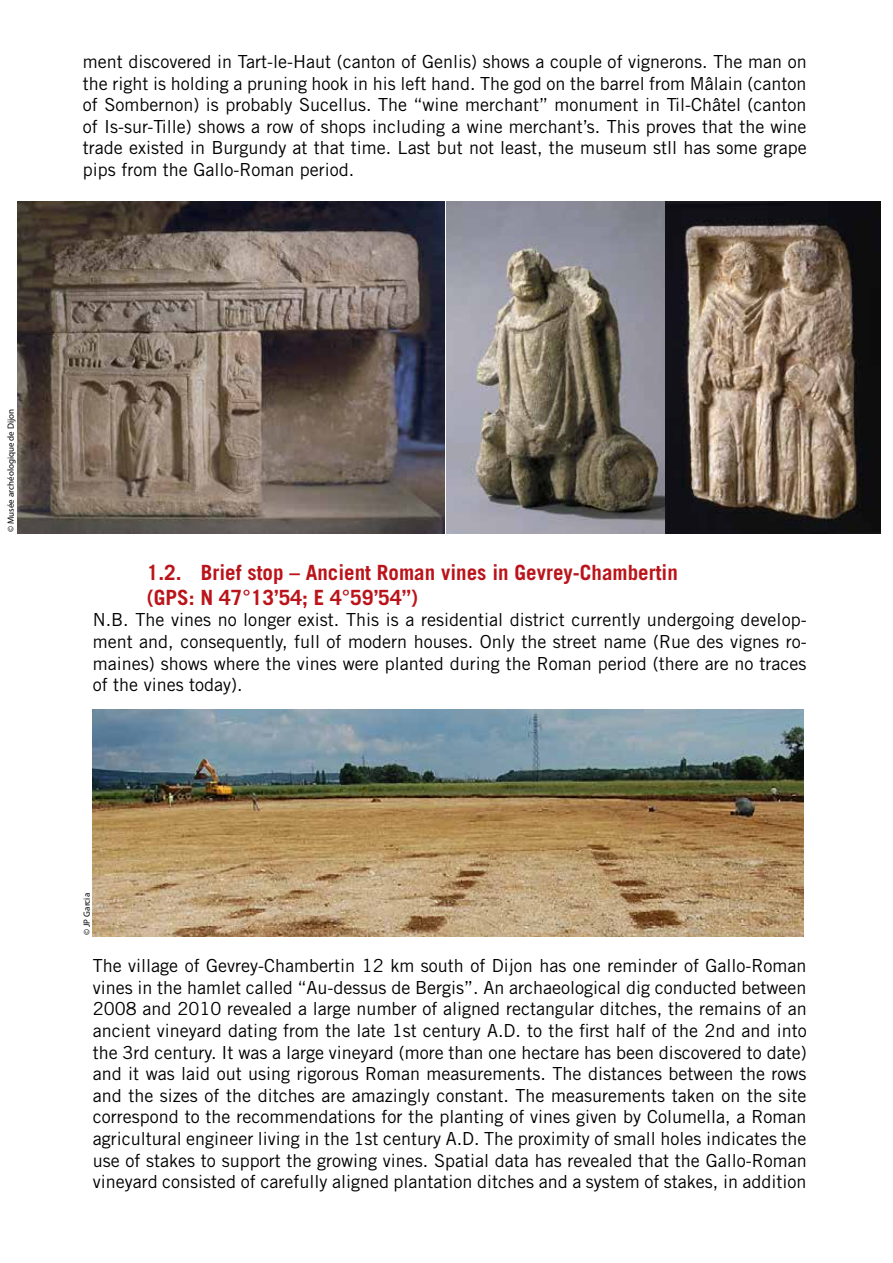
<style>
.page{position:relative;width:893px;height:1263px;background:#fff}
.page>*{position:absolute;margin:0;border:0;box-sizing:border-box;transform-origin:0 0}
.t1{font:700 21px/25.2px "Trade Gothic";color:#ba141a}
.t2{font:18px/21.6px "Trade Gothic";color:#000;text-align:justify}
.t3{font:9px "Myriad Pro";color:#000}
</style>
<div class="page">
<img style="left:18px;top:202px;width:427px;height:332px">
<img style="left:447px;top:202px;width:433px;height:332px">
<img style="left:93px;top:709px;width:710px;height:227px">
<p class="t2" style="left:83px;top:51px;width:725px">ment discovered in Tart-le-Haut (canton of Genlis) shows a couple of vignerons. The man on the right is holding a pruning hook in his left hand. The god on the barrel from Mâlain (canton of Sombernon) is probably Sucellus. The “wine merchant” monument in Til-Châtel (canton of Is-sur-Tille) shows a row of shops including a wine merchant’s. This proves that the wine trade existed in Burgundy at that time. Last but not least, the museum stll has some grape pips from the Gallo-Roman period.</p>
<p class="t3" style="left:5px;top:532px;width:125px;rotate:-90deg">© Musée archéologique de Dijon</p>
<p class="t1" style="left:147px;top:559px;width:533px">1.2. Brief stop – Ancient Roman vines in Gevrey-Chambertin (GPS: N 47°13’54; E 4°59’54’’)</p>
<p class="t2" style="left:93px;top:609px;width:715px">N.B. The vines no longer exist. This is a residential district currently undergoing develop&shy;ment and, consequently, full of modern houses. Only the street name (Rue des vignes ro&shy;maines) shows where the vines were planted during the Roman period (there are no traces of the vines today).</p>
<p class="t3" style="left:81px;top:935px;width:43px;rotate:-90deg">© JP Garcia</p>
<p class="t2" style="left:93px;top:955px;width:715px">The village of Gevrey-Chambertin 12 km south of Dijon has one reminder of Gallo-Roman vines in the hamlet called “Au-dessus de Bergis”. An archaeological dig conducted between 2008 and 2010 revealed a large number of aligned rectangular ditches, the remains of an ancient vineyard dating from the late 1st century A.D. to the first half of the 2nd and into the 3rd century. It was a large vineyard (more than one hectare has been discovered to date) and it was laid out using rigorous Roman measurements. The distances between the rows and the sizes of the ditches are amazingly constant. The measurements taken on the site correspond to the recommendations for the planting of vines given by Columella, a Roman agricultural engineer living in the 1st century A.D. The proximity of small holes indicates the use of stakes to support the growing vines. Spatial data has revealed that the Gallo-Roman vineyard consisted of carefully aligned plantation ditches and a system of stakes, in addition</p>
</div>
